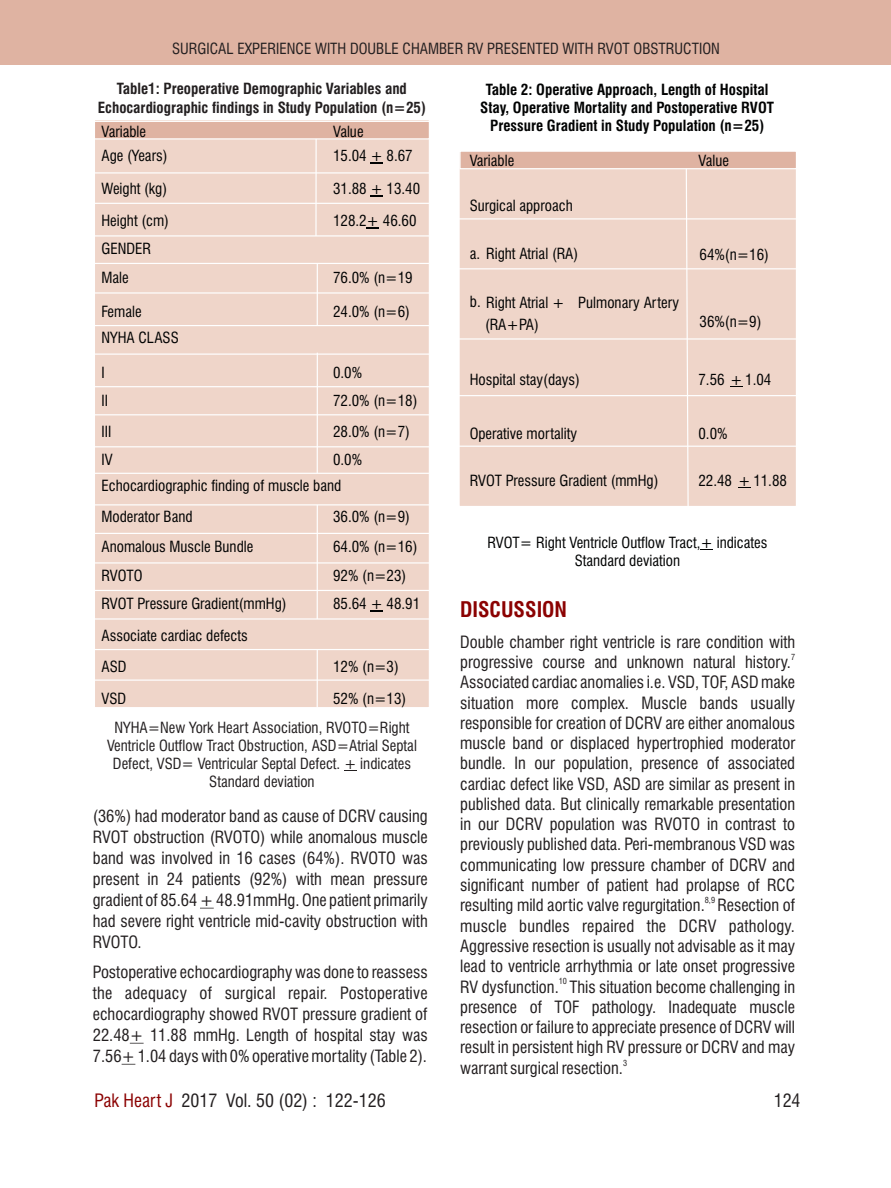
<style>
.page{position:relative;width:891px;height:1188px;background:#fff}
.page>*{position:absolute;margin:0;border:0;box-sizing:border-box;transform-origin:0 0}
.t1{font:700 condensed 21px "Swiss 721 BT";color:#8b0202}
.t2{font:condensed 18px "Swiss 721 BT";color:#231f20}
.t3{font:condensed 16.5px/20.2px "Swiss 721 BT";color:#231f20}
.t4{font:condensed 15px/26.8px "Swiss 721 BT";color:#010202}
.t5{font:condensed 15px/18px "Swiss 721 BT";color:#231f20;text-align:center}
.t6{font:700 condensed 15px/18px "Swiss 721 BT";color:#010202;text-align:center}
.t7{font:700 condensed 15px/18px "Swiss 721 BT";color:#231f20;text-align:center}
.t8{font:condensed 8.25px "Swiss 721 BT";color:#231f20}
.s1{color:#8b0202}
</style>
<div class="page">
<div style="left:0;top:0;width:891px;height:65px;background:#dfb3a2"></div>
<svg style="left:200px;top:908px;width:14px;height:1px"></svg>
<svg style="left:130px;top:1043px;width:14px;height:1px"></svg>
<svg style="left:122px;top:1064px;width:13px;height:1px"></svg>
<div style="left:95px;top:237px;width:334px;height:470px;background:#efd5c9"></div>
<hr style="left:317px;top:263px;width:1px;height:63px;background:#fff">
<svg style="left:370px;top:610px;width:13px;height:1px"></svg>
<svg style="left:95px;top:120px;width:334px;height:115px;background:#ecd0c4"></svg>
<hr style="left:317px;top:353px;width:1px;height:120px;background:#fff">
<hr style="left:317px;top:505px;width:1px;height:114px;background:#fff">
<hr style="left:317px;top:650px;width:1px;height:58px;background:#fff">
<hr style="left:94px;top:172px;width:335px;height:2px;background:#fff">
<hr style="left:94px;top:203px;width:335px;height:1px;background:#fff">
<hr style="left:94px;top:263px;width:335px;height:1px;background:#fff">
<hr style="left:94px;top:292px;width:335px;height:2px;background:#fff">
<hr style="left:94px;top:325px;width:335px;height:1px;background:#fff">
<hr style="left:94px;top:354px;width:335px;height:1px;background:#fff">
<hr style="left:94px;top:386px;width:335px;height:1px;background:#fff">
<hr style="left:94px;top:414px;width:335px;height:1px;background:#fff">
<hr style="left:94px;top:446px;width:335px;height:1px;background:#fff">
<hr style="left:94px;top:473px;width:335px;height:1px;background:#fff">
<hr style="left:94px;top:504px;width:335px;height:1px;background:#fff">
<hr style="left:94px;top:533px;width:335px;height:1px;background:#fff">
<hr style="left:94px;top:562px;width:335px;height:2px;background:#fff">
<hr style="left:94px;top:590px;width:335px;height:1px;background:#fff">
<hr style="left:94px;top:618px;width:335px;height:2px;background:#fff">
<hr style="left:94px;top:649px;width:335px;height:1px;background:#fff">
<hr style="left:94px;top:680px;width:335px;height:1px;background:#fff">
<svg style="left:459px;top:151px;width:337px;height:355px;background:#eed3c7"></svg>
<hr style="left:458px;top:218px;width:338px;height:2px;background:#fff">
<hr style="left:458px;top:268px;width:338px;height:1px;background:#fff">
<hr style="left:458px;top:395px;width:338px;height:1px;background:#fff">
<hr style="left:458px;top:446px;width:338px;height:1px;background:#fff">
<hr style="left:458px;top:338px;width:338px;height:2px;background:#fff">
<svg style="left:700px;top:549px;width:13px;height:1px"></svg>
<p class="t5" style="left:172px;top:41px;width:549px">SURGICAL EXPERIENCE WITH DOUBLE CHAMBER RV PRESENTED WITH RVOT OBSTRUCTION</p>
<p class="t7" style="left:98px;top:82px;width:330px">Table1: Preoperative Demographic Variables and<br>Echocardiographic findings in Study Population (n=25)</p>
<p class="t4" style="left:101px;top:119px;width:46px">Variable</p>
<p class="t4" style="left:333px;top:119px;width:32px">Value</p>
<p class="t6" style="left:480px;top:82px;width:295px">Table 2: Operative Approach, Length of Hospital<br>Stay, Operative Mortality and Postoperative RVOT<br>Pressure Gradient in Study Population (n=25)</p>
<p class="t4" style="left:101px;top:144px;width:68px">Age (Years)</p>
<p class="t4" style="left:333px;top:144px;width:81px">15.04 + 8.67</p>
<p class="t4" style="left:101px;top:176px;width:67px">Weight (kg)</p>
<p class="t4" style="left:333px;top:176px;width:89px">31.88 + 13.40</p>
<p class="t4" style="left:101px;top:209px;width:69px">Height (cm)</p>
<p class="t4" style="left:333px;top:209px;width:85px">128.2+ 46.60</p>
<p class="t4" style="left:470px;top:149px;width:46px">Variable</p>
<p class="t4" style="left:698px;top:149px;width:32px">Value</p>
<p class="t4" style="left:470px;top:194px;width:105px">Surgical approach</p>
<p class="t4" style="left:470px;top:242px;width:110px">a. Right Atrial (RA)</p>
<p class="t4" style="left:700px;top:243px;width:71px">64%(n=16)</p>
<p class="t4" style="left:485px;top:293px;width:196px;line-height:22.2px;text-indent:-15px">b. Right Atrial + Pulmonary Artery (RA+PA)</p>
<p class="t4" style="left:101px;top:236px;width:51px">GENDER</p>
<p class="t4" style="left:101px;top:265px;width:29px">Male</p>
<p class="t4" style="left:333px;top:265px;width:81px">76.0% (n=19</p>
<p class="t4" style="left:101px;top:300px;width:42px">Female</p>
<p class="t4" style="left:333px;top:300px;width:78px">24.0% (n=6)</p>
<p class="t4" style="left:700px;top:310px;width:63px">36%(n=9)</p>
<p class="t4" style="left:101px;top:325px;width:79px">NYHA CLASS</p>
<p class="t4" style="left:101px;top:361px;width:5px">I</p>
<p class="t4" style="left:333px;top:361px;width:31px">0.0%</p>
<p class="t4" style="left:101px;top:388px;width:8px">II</p>
<p class="t4" style="left:333px;top:388px;width:86px">72.0% (n=18)</p>
<p class="t4" style="left:101px;top:420px;width:11px">III</p>
<p class="t4" style="left:333px;top:420px;width:78px">28.0% (n=7)</p>
<p class="t4" style="left:101px;top:447px;width:13px">IV</p>
<p class="t4" style="left:470px;top:367px;width:112px">Hospital stay(days)</p>
<p class="t4" style="left:698px;top:367px;width:74px">7.56 + 1.04</p>
<p class="t4" style="left:470px;top:422px;width:109px">Operative mortality</p>
<p class="t4" style="left:698px;top:422px;width:31px">0.0%</p>
<p class="t4" style="left:470px;top:469px;width:190px">RVOT Pressure Gradient (mmHg)</p>
<p class="t4" style="left:698px;top:469px;width:90px">22.48 + 11.88</p>
<p class="t4" style="left:101px;top:447px;width:262px;text-indent:232px">0.0%<br>Echocardiographic finding of muscle band</p>
<p class="t4" style="left:101px;top:504px;width:93px">Moderator Band</p>
<p class="t4" style="left:333px;top:504px;width:78px">36.0% (n=9)</p>
<p class="t4" style="left:101px;top:534px;width:153px">Anomalous Muscle Bundle</p>
<p class="t4" style="left:333px;top:534px;width:86px">64.0% (n=16)</p>
<p class="t4" style="left:101px;top:564px;width:43px">RVOTO</p>
<p class="t4" style="left:333px;top:564px;width:75px">92% (n=23)</p>
<p class="t4" style="left:101px;top:591px;width:187px">RVOT Pressure Gradient(mmHg)</p>
<p class="t4" style="left:333px;top:591px;width:89px">85.64 + 48.91</p>
<p class="t4" style="left:101px;top:621px;width:148px;line-height:31px">Associate cardiac defects<br>ASD</p>
<p class="t4" style="left:487px;top:535px;width:281px;line-height:18px;text-align:center">RVOT= Right Ventricle Outflow Tract,+ indicates<br>Standard deviation</p>
<p class="t1" style="left:460px;top:601px;width:109px">DISCUSSION</p>
<p class="t3" style="left:460px;top:633px;width:336px">Double chamber right ventricle is rare condition with</p>
<p class="t8" style="left:791px;top:654px;width:6px">7</p>
<p class="t3" style="left:460px;top:654px;width:336px">progressive course and unknown natural history.<br>Associated cardiac anomalies i.e. VSD, TOF, ASD make situation more complex. Muscle bands usually responsible for creation of DCRV are either anomalous muscle band or displaced hypertrophied moderator bundle. In our population, presence of associated cardiac defect like VSD, ASD are similar as present in published data. But clinically remarkable presentation</p>
<p class="t4" style="left:333px;top:654px;width:67px">12% (n=3)</p>
<p class="t4" style="left:101px;top:687px;width:26px">VSD</p>
<p class="t4" style="left:333px;top:687px;width:75px">52% (n=13)</p>
<p class="t5" style="left:107px;top:720px;width:311px">NYHA=New York Heart Association, RVOTO=Right Ventricle Outflow Tract Obstruction, ASD=Atrial Septal Defect, VSD= Ventricular Septal Defect. + indicates Standard deviation</p>
<p class="t3" style="left:93px;top:808px;width:336px">(36%) had moderator band as cause of DCRV causing</p>
<p class="t3" style="left:460px;top:816px;width:336px">in our DCRV population was RVOTO in contrast to</p>
<p class="t3" style="left:93px;top:829px;width:336px">RVOT obstruction (RVOTO) while anomalous muscle</p>
<p class="t3" style="left:460px;top:836px;width:336px">previously published data. Peri-membranous VSD was</p>
<p class="t3" style="left:93px;top:850px;width:336px">band was involved in 16 cases (64%). RVOTO was</p>
<p class="t3" style="left:460px;top:856px;width:336px">communicating low pressure chamber of DCRV and</p>
<p class="t3" style="left:93px;top:871px;width:336px">present in 24 patients (92%) with mean pressure</p>
<p class="t3" style="left:460px;top:876px;width:336px">significant number of patient had prolapse of RCC</p>
<p class="t3" style="left:93px;top:892px;width:336px">gradient of 85.64 + 48.91mmHg. One patient primarily</p>
<p class="t8" style="left:705px;top:897px;width:12px">8,9</p>
<p class="t3" style="left:460px;top:897px;width:336px">resulting mild aortic valve regurgitation. Resection of</p>
<p class="t3" style="left:93px;top:913px;width:336px">had severe right ventricle mid-cavity obstruction with</p>
<p class="t3" style="left:460px;top:917px;width:336px">muscle bundles repaired the DCRV pathology.</p>
<p class="t3" style="left:93px;top:934px;width:50px">RVOTO.</p>
<p class="t3" style="left:460px;top:937px;width:336px">Aggressive resection is usually not advisable as it may lead to ventricle arrhythmia or late onset progressive</p>
<p class="t3" style="left:93px;top:964px;width:336px">Postoperative echocardiography was done to reassess</p>
<p class="t8" style="left:559px;top:978px;width:10px">10</p>
<p class="t3" style="left:460px;top:978px;width:336px">RV dysfunction. This situation become challenging in</p>
<p class="t3" style="left:93px;top:985px;width:336px">the adequacy of surgical repair. Postoperative</p>
<p class="t3" style="left:460px;top:998px;width:336px">presence of TOF pathology. Inadequate muscle</p>
<p class="t3" style="left:93px;top:1006px;width:336px">echocardiography showed RVOT pressure gradient of</p>
<p class="t3" style="left:460px;top:1019px;width:336px">resection or failure to appreciate presence of DCRV will</p>
<p class="t3" style="left:93px;top:1027px;width:336px">22.48+ 11.88 mmHg. Length of hospital stay was</p>
<p class="t3" style="left:460px;top:1039px;width:336px">result in persistent high RV pressure or DCRV and may</p>
<p class="t3" style="left:93px;top:1048px;width:336px">7.56+ 1.04 days with 0% operative mortality (Table 2).</p>
<p class="t8" style="left:623px;top:1059px;width:6px">3</p>
<p class="t3" style="left:460px;top:1060px;width:164px">warrant surgical resection.</p>
<p class="t2" style="left:94px;top:1094px;width:293px"><span class="s1">Pak Heart J</span> 2017 Vol. 50 (02) : 122-126</p>
<p class="t2" style="left:774px;top:1094px;width:28px">124</p>
</div>
